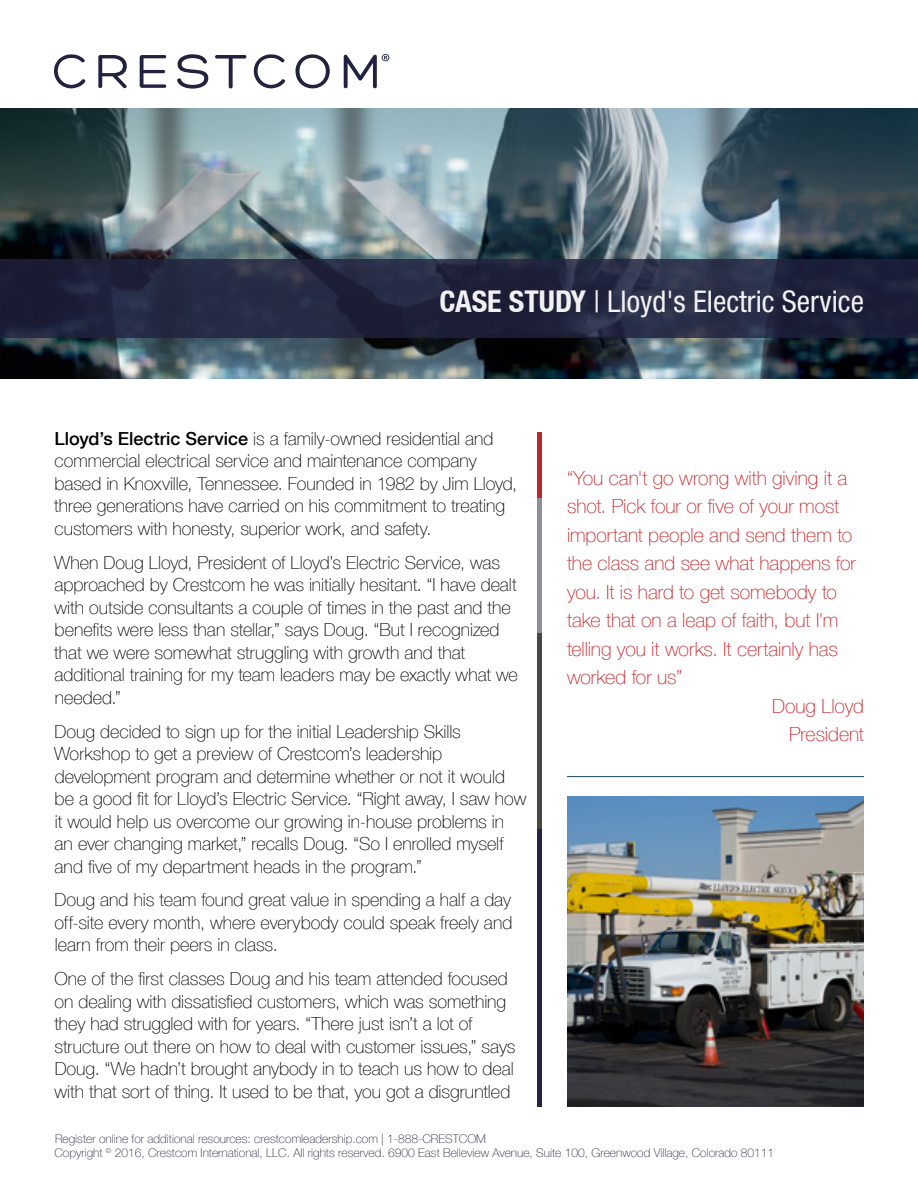
<style>
.page{position:relative;width:918px;height:1188px;background:#fff}
.page>*{position:absolute;margin:0;border:0;box-sizing:border-box;transform-origin:0 0}
.t1{font:condensed 30px "Helvetica Neue LT Std";color:#f1f1f3}
.t2{font:100 19.5px "Helvetica Neue LT Com";color:#c22026}
.t3{font:100 18px/22.5px "Helvetica Neue LT Com";color:#000}
.t4{font:100 12px/14.4px "Helvetica Neue LT Com";color:#202240}
.s1{font-family:"Helvetica Neue LT";font-weight:700}
.s2{font-weight:500}
</style>
<div class="page">
<img style="left:0;top:108px;width:918px;height:270px">
<svg style="left:54px;top:54px;width:32px;height:34px"></svg>
<svg style="left:98px;top:55px;width:29px;height:34px"></svg>
<svg style="left:140px;top:55px;width:27px;height:33px"></svg>
<svg style="left:177px;top:54px;width:31px;height:35px"></svg>
<svg style="left:215px;top:55px;width:32px;height:33px"></svg>
<svg style="left:254px;top:54px;width:32px;height:34px"></svg>
<svg style="left:296px;top:54px;width:34px;height:34px"></svg>
<svg style="left:344px;top:54px;width:45px;height:35px"></svg>
<div style="left:0;top:259px;width:918px;height:79px;background:#21223f"></div>
<hr style="left:538px;top:827px;width:4px;height:280px;background:#272441">
<hr style="left:538px;top:633px;width:4px;height:195px;background:#474746">
<hr style="left:538px;top:496px;width:4px;height:137px;background:#8e9095">
<hr style="left:538px;top:432px;width:4px;height:66px;background:#ba272e">
<hr style="left:567px;top:776px;width:297px;height:1px;background:#174460">
<img style="left:567px;top:796px;width:297px;height:311px">
<h1 class="t1" style="left:439px;top:284px;width:426px"><span class="s1">CASE STUDY</span> | Lloyd's Electric Service</h1>
<p class="t3" style="left:54px;top:427px;width:465px"><span class="s2">Lloyd’s Electric Service</span> is a family-owned residential and commercial electrical service and maintenance company based in Knoxville, Tennessee. Founded in 1982 by Jim Lloyd, three generations have carried on his commitment to treating customers with honesty, superior work, and safety.</p>
<p class="t3" style="left:54px;top:551px;width:465px">When Doug Lloyd, President of Lloyd’s Electric Service, was approached by Crestcom he was initially hesitant. “I have dealt with outside consultants a couple of times in the past and the benefits were less than stellar,” says Doug. “But I recognized that we were somewhat struggling with growth and that additional training for my team leaders may be exactly what we needed.”</p>
<p class="t3" style="left:54px;top:720px;width:474px">Doug decided to sign up for the initial Leadership Skills Workshop to get a preview of Crestcom’s leadership development program and determine whether or not it would be a good fit for Lloyd’s Electric Service. “Right away, I saw how it would help us overcome our growing in-house problems in an ever changing market,” recalls Doug. “So I enrolled myself and five of my department heads in the program.”</p>
<p class="t3" style="left:55px;top:889px;width:459px;text-align:justify">Doug and his team found great value in spending a half a day off-site every month, where everybody could speak freely and learn from their peers in class.</p>
<p class="t3" style="left:54px;top:967px;width:463px">One of the first classes Doug and his team attended focused on dealing with dissatisfied customers, which was something they had struggled with for years. “There just isn’t a lot of structure out there on how to deal with customer issues,” says Doug. “We hadn’t brought anybody in to teach us how to deal with that sort of thing. It used to be that, you got a disgruntled</p>
<p class="t2" style="left:567px;top:466px;width:282px">“You can't go wrong with giving it a</p>
<p class="t2" style="left:567px;top:495px;width:274px">shot. Pick four or five of your most</p>
<p class="t2" style="left:567px;top:523px;width:287px">important people and send them to</p>
<p class="t2" style="left:567px;top:552px;width:291px">the class and see what happens for</p>
<p class="t2" style="left:567px;top:580px;width:272px">you. It is hard to get somebody to</p>
<p class="t2" style="left:567px;top:609px;width:273px">take that on a leap of faith, but I'm</p>
<p class="t2" style="left:567px;top:637px;width:272px">telling you it works. It certainly has</p>
<p class="t2" style="left:567px;top:666px;width:117px">worked for us”</p>
<p class="t2" style="left:772px;top:694px;width:93px">Doug Lloyd</p>
<p class="t2" style="left:789px;top:723px;width:76px">President</p>
<p class="t4" style="left:55px;top:1131px;width:721px">Register online for additional resources: crestcomleadership.com | 1-888-CRESTCOM<br>Copyright <sup>©</sup> 2016, Crestcom International, LLC. All rights reserved. 6900 East Belleview Avenue, Suite 100, Greenwood Village, Colorado 80111</p>
</div>
